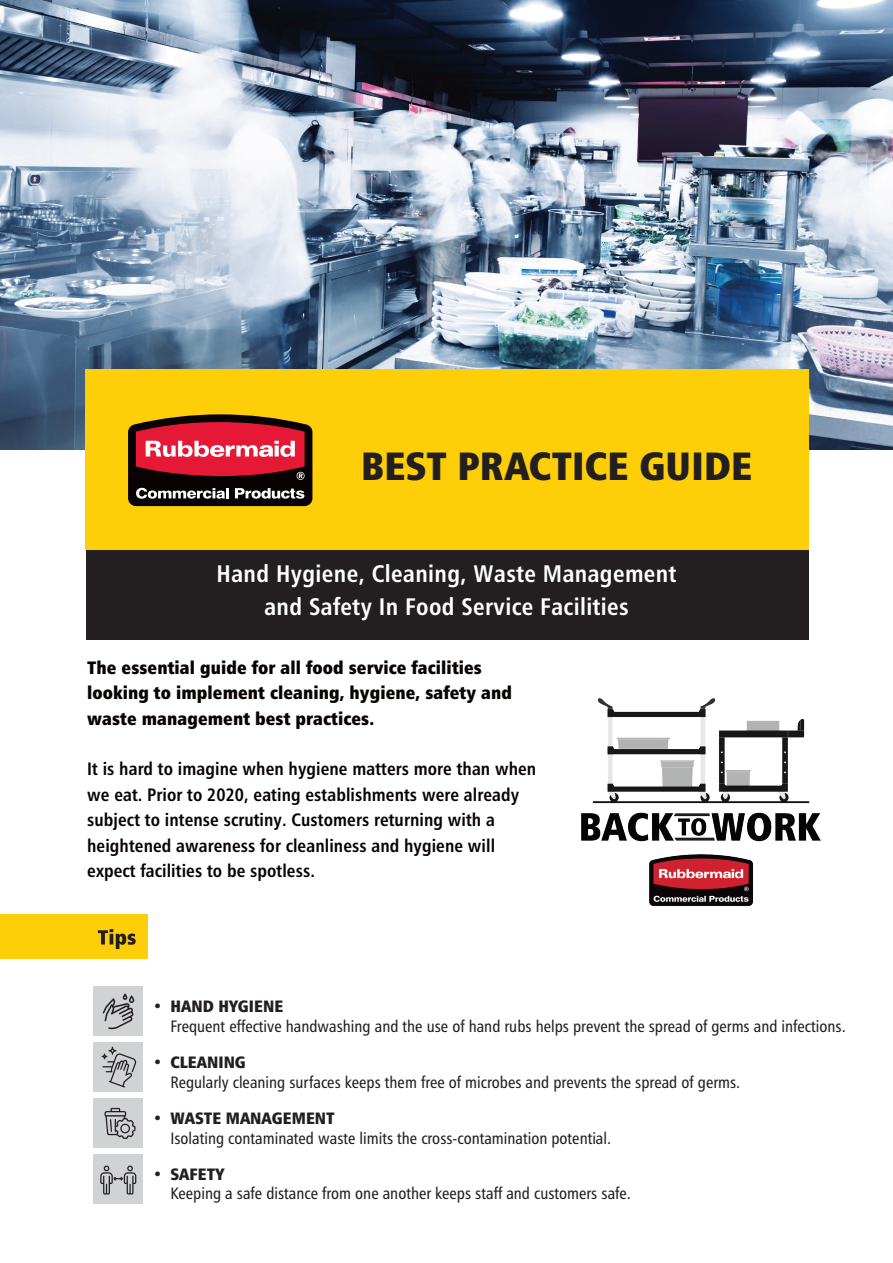
<style>
.page{position:relative;width:893px;height:1263px;background:#fff}
.page>*{position:absolute;margin:0;border:0;box-sizing:border-box;transform-origin:0 0}
.t1{font:39.6px "Humanist 777 BT Extra Black Cond B";color:#231f20}
.t2{font:24px/33px "Humanist 777 BT Bold Condensed B";letter-spacing:.015em;color:#fff;text-align:center}
.t3{font:18px/25.5px "Humanist 777 BT Bold Condensed B";letter-spacing:.005em;color:#080302}
.t4{font:18px/25.5px "Humanist 777 BT Extra Black Cond B";letter-spacing:.005em;color:#080302}
.t5{font:16.5px "Humanist 777 BT Roman Condensed B";color:#231f20}
.t6{font:16.5px "Humanist 777 BT Extra Black Cond B";color:#231f20}
</style>
<div class="page">
<div style="left:0;top:914px;width:147px;height:45px;background:#fece08"></div>
<svg style="left:98px;top:929px;width:38px;height:20px"></svg>
<div style="left:94px;top:986px;width:49px;height:49px;background:#d1d2d4"></div>
<svg style="left:103px;top:993px;width:32px;height:36px"></svg>
<div style="left:94px;top:1042px;width:49px;height:49px;background:#d1d2d4"></div>
<svg style="left:102px;top:1047px;width:34px;height:40px"></svg>
<div style="left:94px;top:1098px;width:49px;height:49px;background:#d1d2d4"></div>
<svg style="left:105px;top:1108px;width:31px;height:31px"></svg>
<div style="left:94px;top:1154px;width:49px;height:49px;background:#d1d2d4"></div>
<svg style="left:100px;top:1165px;width:36px;height:30px"></svg>
<div style="left:86px;top:543px;width:723px;height:97px;background:#231f20"></div>
<img style="left:0;top:0;width:893px;height:449px">
<div style="left:85px;top:370px;width:724px;height:180px;background:#fece08"></div>
<svg style="left:128px;top:414px;width:184px;height:92px;background:#8c3335"></svg>
<img style="left:581px;top:698px;width:240px;height:208px">
<h1 class="t1" style="left:361px;top:440px;width:393px">BEST PRACTICE GUIDE</h1>
<h2 class="t2" style="left:217px;top:557px;width:461px">Hand Hygiene, Cleaning, Waste Management and Safety In Food Service Facilities</h2>
<p class="t4" style="left:87px;top:654px;width:426px">The essential guide for all food service facilities looking to implement cleaning, hygiene, safety and waste management best practices.</p>
<p class="t3" style="left:87px;top:756px;width:451px">It is hard to imagine when hygiene matters more than when we eat. Prior to 2020, eating establishments were already subject to intense scrutiny. Customers returning with a heightened awareness for cleanliness and hygiene will expect facilities to be spotless.</p>
<p class="t6" style="left:153px;top:996px;width:132px">• HAND HYGIENE</p>
<p class="t5" style="left:170px;top:1016px;width:677px">Frequent effective handwashing and the use of hand rubs helps prevent the spread of germs and infections.</p>
<p class="t6" style="left:153px;top:1052px;width:95px">• CLEANING</p>
<p class="t5" style="left:170px;top:1072px;width:571px">Regularly cleaning surfaces keeps them free of microbes and prevents the spread of germs.</p>
<p class="t6" style="left:153px;top:1107px;width:184px">• WASTE MANAGEMENT</p>
<p class="t5" style="left:170px;top:1128px;width:442px">Isolating contaminated waste limits the cross-contamination potential.</p>
<p class="t6" style="left:153px;top:1163px;width:73px">• SAFETY</p>
<p class="t5" style="left:170px;top:1183px;width:462px">Keeping a safe distance from one another keeps staff and customers safe.</p>
</div>
